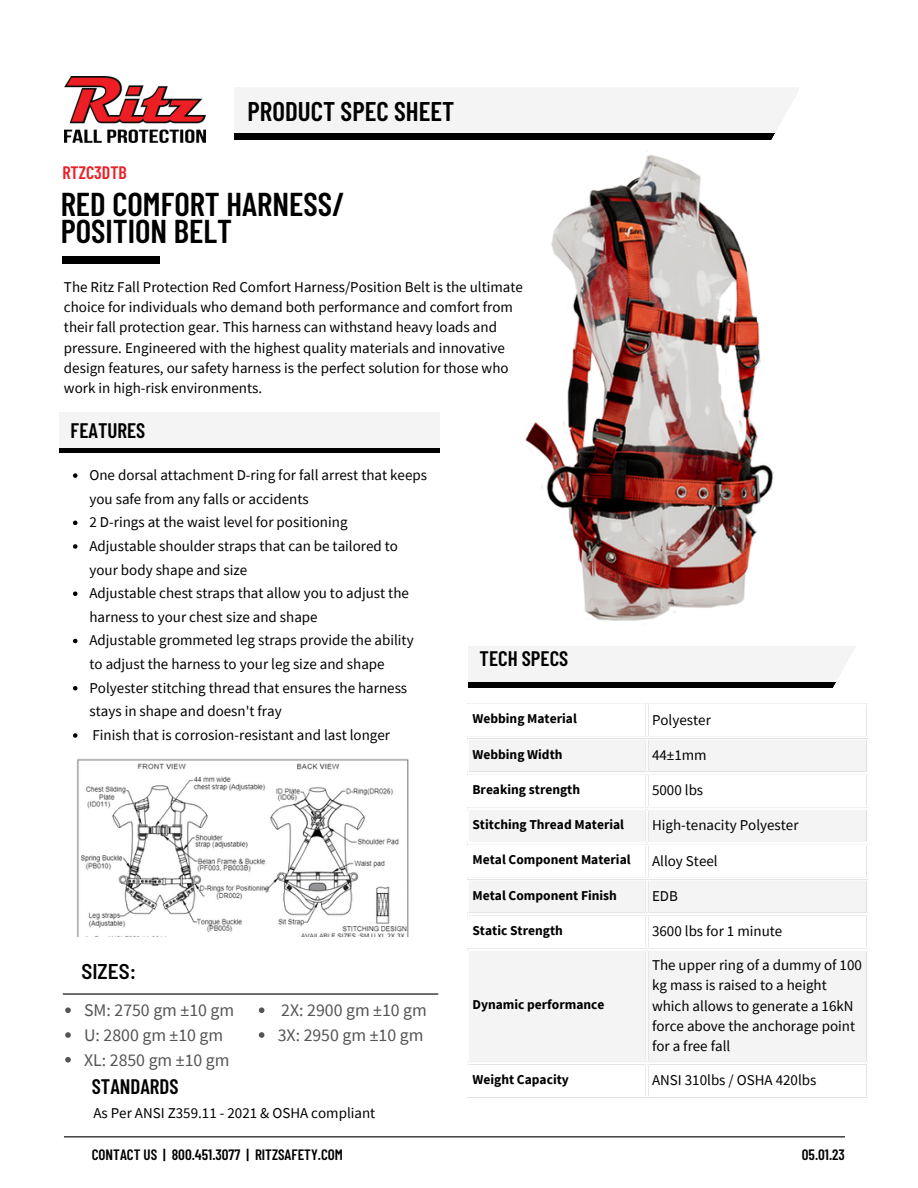
<style>
.page{position:relative;width:918px;height:1188px;background:#fff}
.page>*{position:absolute;margin:0;border:0;box-sizing:border-box;transform-origin:0 0}
.t1{font:600 33px/27px "Barlow Condensed";color:#000}
.t2{font:600 27px "Barlow Condensed";color:#000}
.t3{font:600 semi-condensed 21.3px "Barlow";color:#000}
.t4{font:600 21px "Barlow Condensed";color:#000}
.t5{font:600 18px "Barlow Condensed";color:#ec2027}
.t6{font:17.7px "Source Sans Pro";color:#545454}
.t7{font:15px/20.2px "Source Sans Pro";color:#000}
.t8{font:600 15px "Barlow Condensed";color:#000}
.t9{font:700 13.5px "Source Sans Pro";color:#000}
</style>
<div class="page">
<img style="left:64px;top:76px;width:142px;height:67px">
<div style="left:234px;top:104px;width:565px;height:36px;background:#000"></div>
<div style="left:234px;top:126px;width:565px;height:7px;background:#f4f4f4"></div>
<div style="left:234px;top:87px;width:565px;height:45px;background:#f4f4f4"></div>
<svg style="left:773px;top:92px;width:26px;height:48px"></svg>
<div style="left:62px;top:256px;width:98px;height:8px;background:#000"></div>
<svg style="left:59px;top:447px;width:381px;height:6px;fill:#000"></svg>
<div style="left:59px;top:412px;width:381px;height:35px;background:#f4f4f4"></div>
<div style="left:468px;top:659px;width:394px;height:28px;background:#000"></div>
<div style="left:468px;top:647px;width:400px;height:35px;background:#f4f4f4"></div>
<svg style="left:829px;top:646px;width:39px;height:42px"></svg>
<svg style="left:469px;top:738px;width:397px;height:324px;fill:#f4f4f4"></svg>
<hr style="left:645px;top:740px;width:1px;height:31px;background:#fff">
<hr style="left:468px;top:738px;width:178px;height:2px;background:#fff">
<hr style="left:468px;top:771px;width:178px;height:2px;background:#fff">
<hr style="left:648px;top:740px;width:1px;height:31px;background:#fff">
<hr style="left:648px;top:738px;width:220px;height:2px;background:#fff">
<hr style="left:648px;top:771px;width:220px;height:2px;background:#fff">
<hr style="left:645px;top:775px;width:1px;height:32px;background:#fff">
<hr style="left:468px;top:774px;width:178px;height:1px;background:#fff">
<hr style="left:468px;top:807px;width:178px;height:1px;background:#fff">
<hr style="left:648px;top:775px;width:1px;height:32px;background:#fff">
<hr style="left:648px;top:774px;width:220px;height:1px;background:#fff">
<hr style="left:648px;top:807px;width:220px;height:1px;background:#fff">
<hr style="left:645px;top:810px;width:1px;height:32px;background:#fff">
<hr style="left:468px;top:809px;width:178px;height:1px;background:#fff">
<hr style="left:468px;top:842px;width:178px;height:1px;background:#fff">
<hr style="left:648px;top:810px;width:1px;height:32px;background:#fff">
<hr style="left:648px;top:809px;width:220px;height:1px;background:#fff">
<hr style="left:648px;top:842px;width:220px;height:1px;background:#fff">
<hr style="left:645px;top:845px;width:1px;height:32px;background:#fff">
<hr style="left:468px;top:844px;width:178px;height:1px;background:#fff">
<hr style="left:468px;top:877px;width:178px;height:1px;background:#fff">
<hr style="left:648px;top:845px;width:1px;height:32px;background:#fff">
<hr style="left:648px;top:844px;width:220px;height:1px;background:#fff">
<hr style="left:648px;top:877px;width:220px;height:1px;background:#fff">
<hr style="left:645px;top:880px;width:1px;height:32px;background:#fff">
<hr style="left:468px;top:879px;width:178px;height:1px;background:#fff">
<hr style="left:468px;top:912px;width:178px;height:1px;background:#fff">
<hr style="left:648px;top:880px;width:1px;height:32px;background:#fff">
<hr style="left:648px;top:879px;width:220px;height:1px;background:#fff">
<hr style="left:648px;top:912px;width:220px;height:1px;background:#fff">
<hr style="left:645px;top:916px;width:1px;height:32px;background:#fff">
<hr style="left:468px;top:915px;width:178px;height:1px;background:#fff">
<hr style="left:468px;top:948px;width:178px;height:1px;background:#fff">
<hr style="left:648px;top:916px;width:1px;height:32px;background:#fff">
<hr style="left:648px;top:915px;width:220px;height:1px;background:#fff">
<hr style="left:648px;top:948px;width:220px;height:1px;background:#fff">
<hr style="left:645px;top:951px;width:1px;height:110px;background:#fff">
<hr style="left:468px;top:950px;width:178px;height:1px;background:#fff">
<hr style="left:468px;top:1061px;width:178px;height:1px;background:#fff">
<hr style="left:648px;top:951px;width:1px;height:110px;background:#fff">
<hr style="left:648px;top:950px;width:220px;height:1px;background:#fff">
<hr style="left:648px;top:1061px;width:220px;height:1px;background:#fff">
<svg style="left:776px;top:1137px;width:64px;height:1px"></svg>
<hr style="left:64px;top:1136px;width:781px;height:1px;background:#000">
<img style="left:525px;top:136px;width:260px;height:485px">
<svg style="left:73px;top:473px;width:4px;height:5px"></svg>
<svg style="left:73px;top:521px;width:4px;height:4px"></svg>
<svg style="left:73px;top:544px;width:4px;height:5px"></svg>
<svg style="left:73px;top:591px;width:4px;height:5px"></svg>
<svg style="left:73px;top:639px;width:4px;height:4px"></svg>
<svg style="left:73px;top:686px;width:4px;height:4px"></svg>
<svg style="left:73px;top:733px;width:4px;height:5px"></svg>
<hr style="left:63px;top:993px;width:375px;height:2px;background:#000">
<svg style="left:65px;top:1007px;width:6px;height:6px"></svg>
<svg style="left:65px;top:1032px;width:6px;height:6px"></svg>
<svg style="left:65px;top:1057px;width:6px;height:6px"></svg>
<svg style="left:259px;top:1007px;width:5px;height:6px"></svg>
<svg style="left:259px;top:1032px;width:5px;height:6px"></svg>
<img style="left:77px;top:759px;width:332px;height:177px">
<p class="t5" style="left:62px;top:161px;width:66px">RTZC3DTB</p>
<p class="t2" style="left:248px;top:94px;width:208px">PRODUCT SPEC SHEET</p>
<p class="t1" style="left:61px;top:189px;width:286px">RED COMFORT HARNESS/<br>POSITION BELT</p>
<p class="t7" style="left:64px;top:276px;width:460px">The Ritz Fall Protection Red Comfort Harness/Position Belt is the ultimate choice for individuals who demand both performance and comfort from their fall protection gear. This harness can withstand heavy loads and pressure. Engineered with the highest quality materials and innovative design features, our safety harness is the perfect solution for those who work in high-risk environments.</p>
<p class="t4" style="left:71px;top:417px;width:76px">FEATURES</p>
<p class="t7" style="left:89px;top:463px;width:339px;line-height:23.7px">One dorsal attachment D-ring for fall arrest that keeps you safe from any falls or accidents</p>
<p class="t7" style="left:89px;top:512px;width:260px">2 D-rings at the waist level for positioning</p>
<p class="t7" style="left:89px;top:534px;width:310px;line-height:23.7px">Adjustable shoulder straps that can be tailored to your body shape and size</p>
<p class="t7" style="left:89px;top:581px;width:321px;line-height:23.7px">Adjustable chest straps that allow you to adjust the harness to your chest size and shape</p>
<p class="t7" style="left:89px;top:628px;width:326px;line-height:23.7px">Adjustable grommeted leg straps provide the ability to adjust the harness to your leg size and shape</p>
<p class="t7" style="left:89px;top:676px;width:319px;line-height:23.7px">Polyester stitching thread that ensures the harness stays in shape and doesn't fray</p>
<p class="t7" style="left:92px;top:725px;width:299px">Finish that is corrosion-resistant and last longer</p>
<p class="t4" style="left:480px;top:645px;width:90px">TECH SPECS</p>
<h2 class="t9" style="left:472px;top:710px;width:106px">Webbing Material</h2>
<p class="t7" style="left:652px;top:709px;width:60px">Polyester</p>
<h4 class="t9" style="left:472px;top:745px;width:92px">Webbing Width</h4>
<h1 class="t7" style="left:652px;top:744px;width:56px">44±1mm</h1>
<p class="t9" style="left:472px;top:781px;width:109px">Breaking strength</p>
<h3 class="t7" style="left:652px;top:780px;width:53px">5000 lbs</h3>
<p class="t9" style="left:472px;top:816px;width:153px">Stitching Thread Material</p>
<p class="t7" style="left:652px;top:815px;width:148px">High-tenacity Polyester</p>
<p class="t9" style="left:472px;top:851px;width:160px">Metal Component Material</p>
<p class="t7" style="left:652px;top:850px;width:67px">Alloy Steel</p>
<p class="t9" style="left:472px;top:886px;width:146px">Metal Component Finish</p>
<p class="t7" style="left:652px;top:885px;width:27px">EDB</p>
<p class="t9" style="left:472px;top:922px;width:92px">Static Strength</p>
<h3 class="t7" style="left:652px;top:921px;width:132px">3600 lbs for 1 minute</h3>
<h6 class="t3" style="left:82px;top:958px;width:56px">SIZES:</h6>
<p class="t6" style="left:84px;top:999px;width:152px">SM: 2750 gm ±10 gm</p>
<p class="t6" style="left:84px;top:1024px;width:141px">U: 2800 gm ±10 gm</p>
<p class="t6" style="left:84px;top:1049px;width:147px">XL: 2850 gm ±10 gm</p>
<h3 class="t6" style="left:281px;top:999px;width:147px">2X: 2900 gm ±10 gm</h3>
<p class="t6" style="left:278px;top:1024px;width:147px">3X: 2950 gm ±10 gm</p>
<p class="t9" style="left:472px;top:996px;width:134px">Dynamic performance</p>
<p class="t7" style="left:652px;top:955px;width:211px">The upper ring of a dummy of 100 kg mass is raised to a height which allows to generate a 16kN force above the anchorage point for a free fall</p>
<p class="t4" style="left:92px;top:1073px;width:88px">STANDARDS</p>
<p class="t9" style="left:472px;top:1070px;width:98px">Weight Capacity</p>
<p class="t7" style="left:652px;top:1069px;width:166px">ANSI 310lbs / OSHA 420lbs</p>
<p class="t7" style="left:93px;top:1103px;width:283px">As Per ANSI Z359.11 - 2021 &amp; OSHA compliant</p>
<p class="t8" style="left:92px;top:1145px;width:253px">CONTACT US | 800.451.3077 | RITZSAFETY.COM</p>
<h3 class="t8" style="left:802px;top:1145px;width:45px">05.01.23</h3>
</div>
